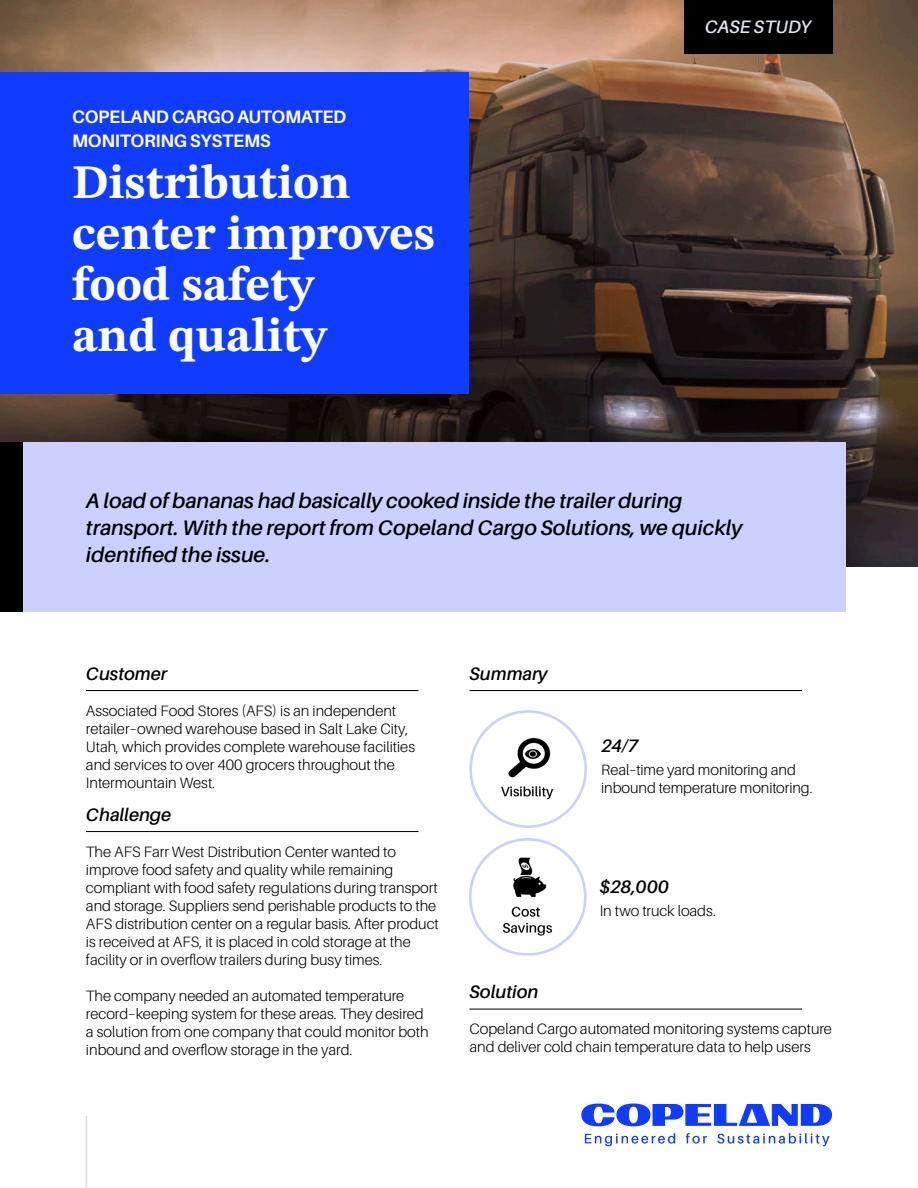
<style>
.page{position:relative;width:918px;height:1188px;background:#fff}
.page>*{position:absolute;margin:0;border:0;box-sizing:border-box;transform-origin:0 0}
.Headline{font:48px/51px "STIX Two Text";color:#fff}
.Long_Form_Section_Header{font:italic 600 21px/27px "Aileron";color:#000}
.Headline-2{font:700 18px "Aileron";letter-spacing:-.015em;color:#fff}
.Subhead_2{font:italic 600 18px "Aileron";color:#000}
.Body{font:italic 600 18px "Aileron";color:#000}
.Long_Form_Section_Header-2{font:italic 600 18px "Aileron";color:#e0e3f2}
.Subhead_3{font:300 15px/18px "Aileron";color:#000}
.Body-2{font:300 15px/18px "Aileron";letter-spacing:-.005em;color:#000}
</style>
<div class="page">
<img style="left:0;top:0;width:918px;height:567px">
<div style="left:0;top:442px;width:846px;height:170px;background:#ccd0ff"></div>
<div style="left:0;top:72px;width:469px;height:321px;background:#0f3cff"></div>
<hr style="left:86px;top:690px;width:333px;height:1px;background:#000">
<hr style="left:86px;top:831px;width:333px;height:1px;background:#000">
<hr style="left:470px;top:690px;width:332px;height:1px;background:#000">
<div style="left:684px;top:0;width:148px;height:54px;background:#000"></div>
<div style="left:0;top:442px;width:22px;height:170px;background:#000"></div>
<hr style="left:86px;top:1116px;width:1px;height:72px;background:#d8d8d8">
<svg style="left:581px;top:1103px;width:251px;height:23px"></svg>
<svg style="left:585px;top:1133px;width:90px;height:13px"></svg>
<svg style="left:686px;top:1133px;width:21px;height:11px"></svg>
<svg style="left:717px;top:1133px;width:112px;height:13px"></svg>
<img style="left:501px;top:737px;width:53px;height:63px">
<img style="left:503px;top:857px;width:50px;height:79px">
<hr style="left:470px;top:1009px;width:332px;height:1px;background:#000">
<div style="left:469px;top:838px;width:118px;height:118px;border:3px solid #ccd0ff;border-radius:50%"></div>
<div style="left:469px;top:710px;width:118px;height:118px;border:3px solid #ccd0ff;border-radius:50%"></div>
<p class="Headline-2" style="left:72px;top:107px;width:276px">COPELAND CARGO AUTOMATED</p>
<p class="Headline-2" style="left:72px;top:130px;width:200px">MONITORING SYSTEMS</p>
<p class="Headline" style="left:72px;top:156px;width:364px">Distribution center improves food safety</p>
<p class="Headline" style="left:72px;top:309px;width:256px">and quality</p>
<p class="Long_Form_Section_Header-2" style="left:705px;top:17px;width:108px">CASE STUDY</p>
<p class="Long_Form_Section_Header" style="left:86px;top:488px;width:658px">A load of bananas had basically cooked inside the trailer during transport. With the report from Copeland Cargo Solutions, we quickly identified the issue.</p>
<p class="Subhead_2" style="left:86px;top:664px;width:83px">Customer</p>
<p class="Subhead_3" style="left:86px;top:702px;width:331px">Associated Food Stores (AFS) is an independent retailer–owned warehouse based in Salt Lake City, Utah, which provides complete warehouse facilities and services to over 400 grocers throughout the Intermountain West.</p>
<p class="Subhead_2" style="left:86px;top:805px;width:87px">Challenge</p>
<p class="Subhead_3" style="left:86px;top:843px;width:354px">The AFS Farr West Distribution Center wanted to improve food safety and quality while remaining compliant with food safety regulations during transport and storage. Suppliers send perishable products to the AFS distribution center on a regular basis. After product is received at AFS, it is placed in cold storage at the facility or in overflow trailers during busy times.</p>
<p class="Subhead_3" style="left:86px;top:987px;width:344px">The company needed an automated temperature record–keeping system for these areas. They desired a solution from one company that could monitor both inbound and overflow storage in the yard.</p>
<p class="Subhead_2" style="left:470px;top:664px;width:80px">Summary</p>
<p class="Body" style="left:601px;top:736px;width:39px">24/7</p>
<p class="Body-2" style="left:601px;top:761px;width:213px">Real–time yard monitoring and inbound temperature monitoring.</p>
<p class="Body" style="left:600px;top:877px;width:71px">$28,000</p>
<p class="Body-2" style="left:600px;top:902px;width:118px">In two truck loads.</p>
<p class="Subhead_2" style="left:470px;top:982px;width:70px">Solution</p>
<p class="Subhead_3" style="left:470px;top:1020px;width:364px">Copeland Cargo automated monitoring systems capture</p>
<p class="Subhead_3" style="left:470px;top:1038px;width:343px">and deliver cold chain temperature data to help users</p>
</div>
